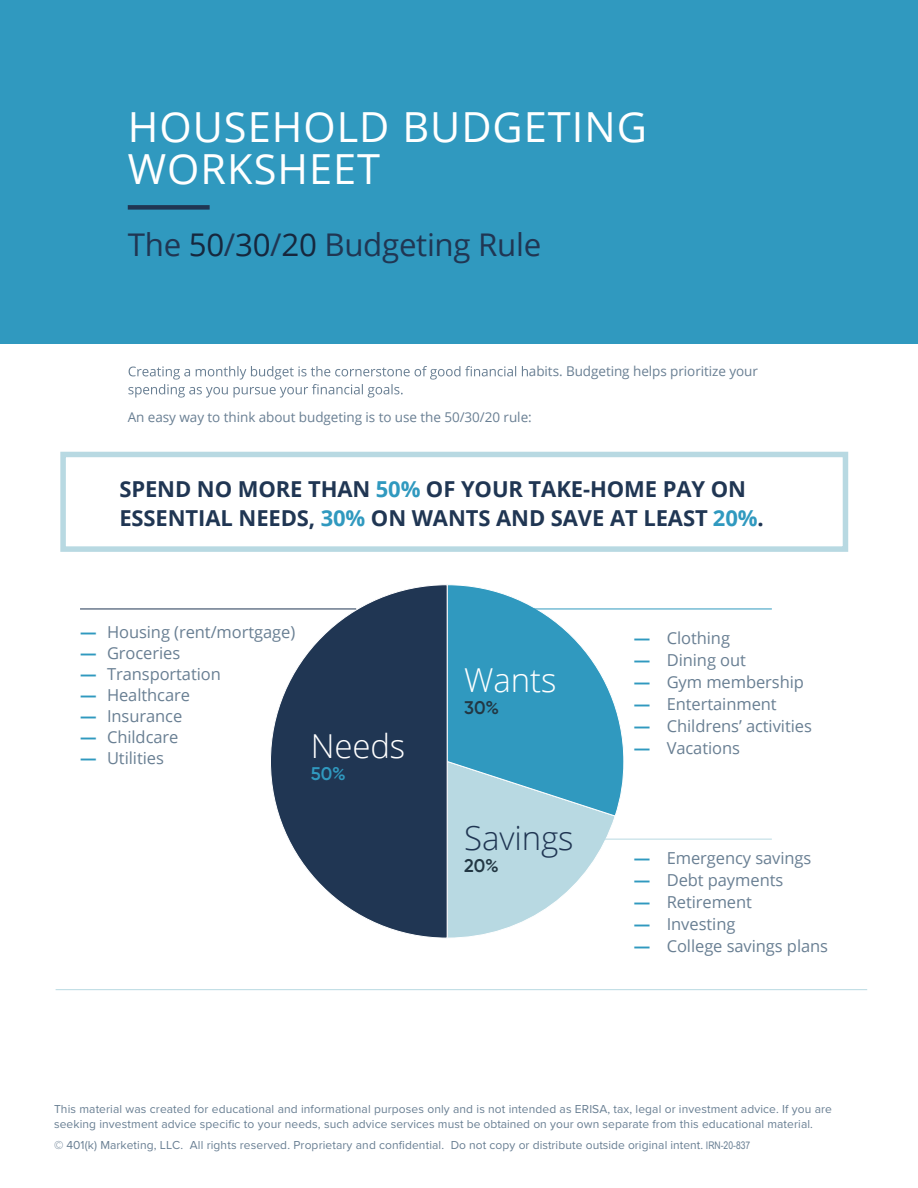
<style>
.page{position:relative;width:918px;height:1188px;background:#fff}
.page>*{position:absolute;margin:0;border:0;box-sizing:border-box;transform-origin:0 0}
.t1{font:41.4px/41.5px "Open Sans";letter-spacing:.025em;color:#fff}
.t2{font:300 33px "Open Sans";letter-spacing:-.005em;color:#fff}
.t3{font:300 33px "Open Sans";letter-spacing:-.005em;color:#203653}
.t4{font:31.35px "Open Sans";letter-spacing:-.01em;color:#203653}
.t5{font:700 22.05px/29.4px "Open Sans";letter-spacing:-.005em;color:#203653}
.t6{font:600 18.3px "Gilroy";color:#223743}
.t7{font:600 18.3px "Gilroy";color:#3099bf}
.t8{font:16.5px "Open Sans";letter-spacing:-.005em;color:#697f93}
.t9{font:13.5px "Open Sans";letter-spacing:-.005em;color:#697f93}
.t10{font:12px/15px "Proxima Nova";letter-spacing:.01em;color:#697f93}
.s1{color:#16273d}
.s2{color:#3099bf}
.s3{font-weight:700;color:#3099bf}
.s4{font-family:"Arial Narrow";font-size:10.5px}
</style>
<div class="page">
<div style="left:0;top:0;width:918px;height:343px;background:#3099bf"></div>
<svg style="left:448px;top:584px;width:177px;height:354px"></svg>
<svg style="left:270px;top:584px;width:178px;height:354px"></svg>
<hr style="left:506px;top:608px;width:266px;height:1px;background:#3099bf">
<hr style="left:594px;top:839px;width:178px;height:1px;background:#b8d9e2">
<hr style="left:56px;top:989px;width:811px;height:1px;background:#b8d9e2">
<svg style="left:128px;top:366px;width:400px;height:32px"></svg>
<div style="left:128px;top:205px;width:82px;height:5px;background:#203653"></div>
<div style="left:60px;top:452px;width:788px;height:100px;border:6px solid #b8d9e2"></div>
<hr style="left:80px;top:608px;width:276px;height:1px;background:#203653">
<h1 class="t1" style="left:128px;top:106px;width:521px">HOUSEHOLD BUDGETING<br>WORKSHEET</h1>
<h3 class="t4" style="left:128px;top:223px;width:415px">The <span class="s1">50</span>/<span class="s1">30</span>/<span class="s1">20</span> Budgeting Rule</h3>
<p class="t9" style="left:529px;top:362px;width:231px">abits. Budgeting helps prioritize your</p>
<p class="t9" style="left:128px;top:408px;width:406px">An easy way to think about budgeting is to use the 50/30/20 rule:</p>
<h3 class="t5" style="left:119px;top:474px;width:646px">SPEND NO MORE THAN <span class="s2">50%</span> OF YOUR TAKE-HOME PAY ON<br>ESSENTIAL NEEDS, <span class="s2">30%</span> ON WANTS AND SAVE AT LEAST <span class="s2">20%</span>.</h3>
<h3 class="t8" style="left:80px;top:621px;width:217px"><span class="s3">—</span> Housing (rent/mortgage)</h3>
<h3 class="t8" style="left:80px;top:642px;width:102px"><span class="s3">—</span> Groceries</h3>
<h3 class="t8" style="left:80px;top:663px;width:142px"><span class="s3">—</span> Transportation</h3>
<h3 class="t8" style="left:80px;top:684px;width:112px"><span class="s3">—</span> Healthcare</h3>
<h3 class="t8" style="left:80px;top:705px;width:104px"><span class="s3">—</span> Insurance</h3>
<h3 class="t8" style="left:80px;top:726px;width:100px"><span class="s3">—</span> Childcare</h3>
<h3 class="t8" style="left:80px;top:747px;width:85px"><span class="s3">—</span> Utilities</h3>
<h2 class="t2" style="left:311px;top:724px;width:96px">Needs</h2>
<h3 class="t7" style="left:311px;top:762px;width:37px">50%</h3>
<h2 class="t2" style="left:464px;top:657px;width:94px">Wants</h2>
<h3 class="t6" style="left:464px;top:696px;width:37px">30%</h3>
<h2 class="t3" style="left:464px;top:815px;width:111px">Savings</h2>
<h3 class="t6" style="left:464px;top:854px;width:36px">20%</h3>
<h3 class="t8" style="left:634px;top:626px;width:98px"><span class="s3">—</span> Clothing</h3>
<h3 class="t8" style="left:634px;top:648px;width:114px"><span class="s3">—</span> Dining out</h3>
<h3 class="t8" style="left:634px;top:670px;width:172px"><span class="s3">—</span> Gym membership</h3>
<h3 class="t8" style="left:634px;top:692px;width:145px"><span class="s3">—</span> Entertainment</h3>
<h3 class="t8" style="left:634px;top:714px;width:180px"><span class="s3">—</span> Childrens’ activities</h3>
<h3 class="t8" style="left:634px;top:736px;width:108px"><span class="s3">—</span> Vacations</h3>
<h3 class="t8" style="left:634px;top:847px;width:179px"><span class="s3">—</span> Emergency savings</h3>
<h3 class="t8" style="left:634px;top:869px;width:151px"><span class="s3">—</span> Debt payments</h3>
<h3 class="t8" style="left:634px;top:891px;width:120px"><span class="s3">—</span> Retirement</h3>
<h3 class="t8" style="left:634px;top:913px;width:103px"><span class="s3">—</span> Investing</h3>
<h3 class="t8" style="left:634px;top:935px;width:196px"><span class="s3">—</span> College savings plans</h3>
<p class="t10" style="left:54px;top:1101px;width:780px">This material was created for educational and informational purposes only and is not intended as ERISA, tax, legal or investment advice. If you are seeking investment advice specific to your needs, such advice services must be obtained on your own separate from this educational material.</p>
<p class="t10" style="left:54px;top:1137px;width:698px">© 401(k) Marketing, LLC. All rights reserved. Proprietary and confidential. Do not copy or distribute outside original intent. <span class="s4">IRN-20-837</span></p>
</div>
